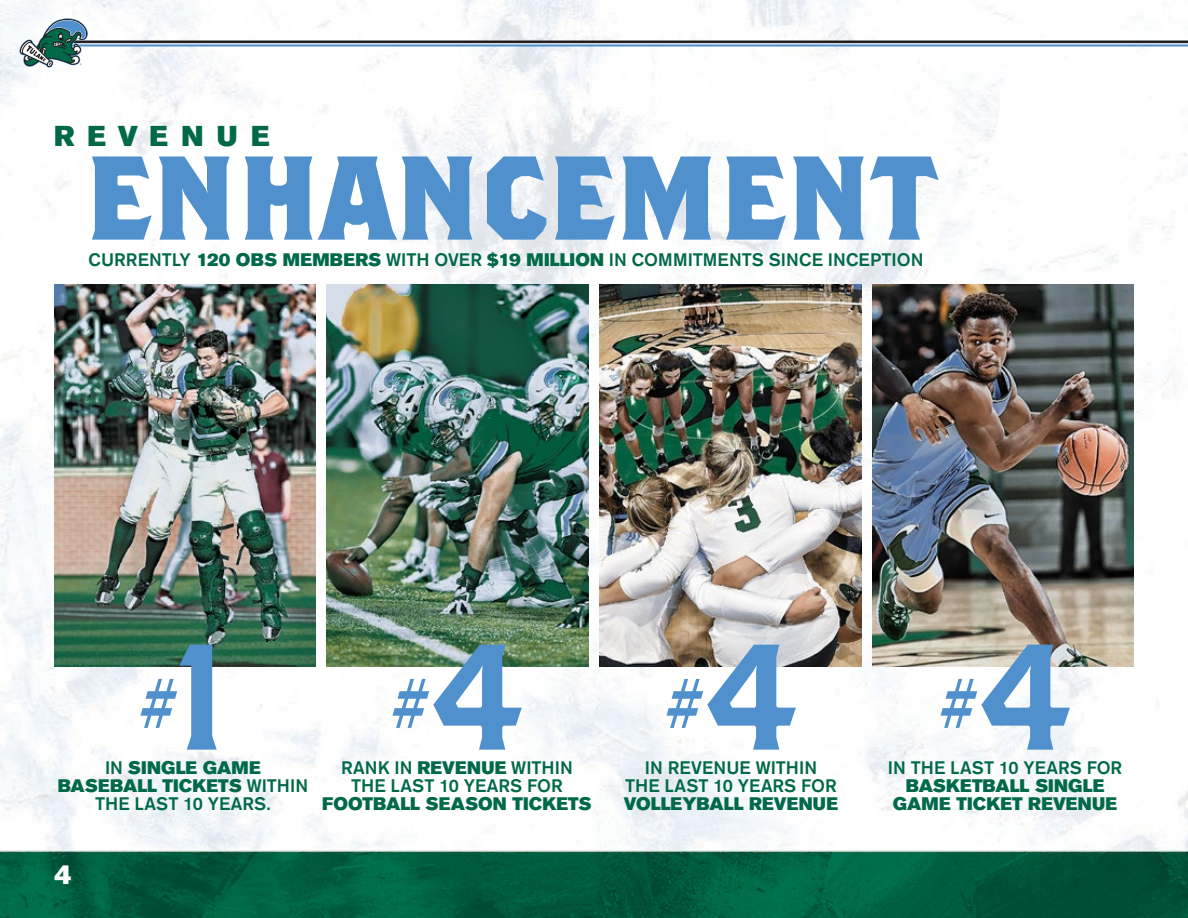
<style>
.page{position:relative;width:1188px;height:918px;background:#fff}
.page>*{position:absolute;margin:0;border:0;box-sizing:border-box;transform-origin:0 0}
.t1{font:150px "Brothers";color:#5091cd}
.t2{font:118.8px "Brothers Bold Alternates";color:#5091cd}
.t3{font:72px "Brothers";color:#5091cd}
.t4{font:28.5px "Akzidenz Grotesk BE Super";letter-spacing:.475em;color:#006949}
.t5{font:27px "Akzidenz Grotesk BE Super";color:#fff}
.t6{font:500 18px "Akzidenz Grotesk BE";letter-spacing:.005em;color:#006949}
.t7{font:18px "Akzidenz Grotesk BE Super";letter-spacing:.005em;color:#006949}
.s1{font-family:"Akzidenz Grotesk BE Super";font-weight:400}
.s2{font-size:150px}
.s3{font-family:"Akzidenz Grotesk BE";font-weight:500}
</style>
<div class="page">
<img style="left:0;top:0;width:1188px;height:918px">
<svg style="left:88px;top:40px;width:1100px;height:3px;background:#464344"></svg>
<hr style="left:54px;top:44px;width:1134px;height:3px;background:#5091cd">
<hr style="left:54px;top:43px;width:1134px;height:1px;background:#fff">
<svg style="left:19px;top:18px;width:69px;height:50px"></svg>
<img style="left:54px;top:284px;width:261px;height:382px">
<img style="left:600px;top:284px;width:261px;height:382px">
<img style="left:327px;top:284px;width:261px;height:382px">
<img style="left:873px;top:284px;width:261px;height:382px">
<h3 class="t4" style="left:54px;top:119px;width:217px">REVENUE</h3>
<h2 class="t2" style="left:84px;top:124px;width:854px">ENHANCEMENT</h2>
<p class="t6" style="left:89px;top:249px;width:837px">CURRENTLY <span class="s1">120 OBS MEMBERS</span> WITH OVER <span class="s1">$19 MILLION</span> IN COMMITMENTS SINCE INCEPTION</p>
<h3 class="t3" style="left:139px;top:660px;width:90px">#<span class="s2">1</span></h3>
<p class="t7" style="left:58px;top:776px;width:252px">BASEBALL TICKETS <span class="s3">WITHIN</span></p>
<p class="t6" style="left:95px;top:793px;width:177px">THE LAST 10 YEARS.</p>
<p class="t7" style="left:105px;top:758px;width:157px"><span class="s3">IN</span> SINGLE GAME</p>
<h1 class="t1" style="left:433px;top:606px;width:91px">4</h1>
<p class="t6" style="left:351px;top:775px;width:213px">THE LAST 10 YEARS FOR</p>
<p class="t7" style="left:322px;top:794px;width:271px">FOOTBALL SEASON TICKETS</p>
<h3 class="t3" style="left:391px;top:660px;width:42px">#</h3>
<p class="t6" style="left:341px;top:757px;width:233px">RANK IN <span class="s1">REVENUE</span> WITHIN</p>
<h3 class="t5" style="left:54px;top:859px;width:19px">4</h3>
<h3 class="t3" style="left:665px;top:660px;width:134px">#<span class="s2">4</span></h3>
<p class="t6" style="left:645px;top:757px;width:174px">IN REVENUE WITHIN</p>
<p class="t6" style="left:625px;top:775px;width:213px">THE LAST 10 YEARS FOR</p>
<p class="t7" style="left:624px;top:794px;width:216px">VOLLEYBALL REVENUE</p>
<h3 class="t3" style="left:939px;top:660px;width:134px">#<span class="s2">4</span></h3>
<p class="t6" style="left:888px;top:757px;width:236px">IN THE LAST 10 YEARS FOR</p>
<p class="t7" style="left:906px;top:776px;width:200px">BASKETBALL SINGLE</p>
<p class="t7" style="left:893px;top:794px;width:226px">GAME TICKET REVENUE</p>
</div>
